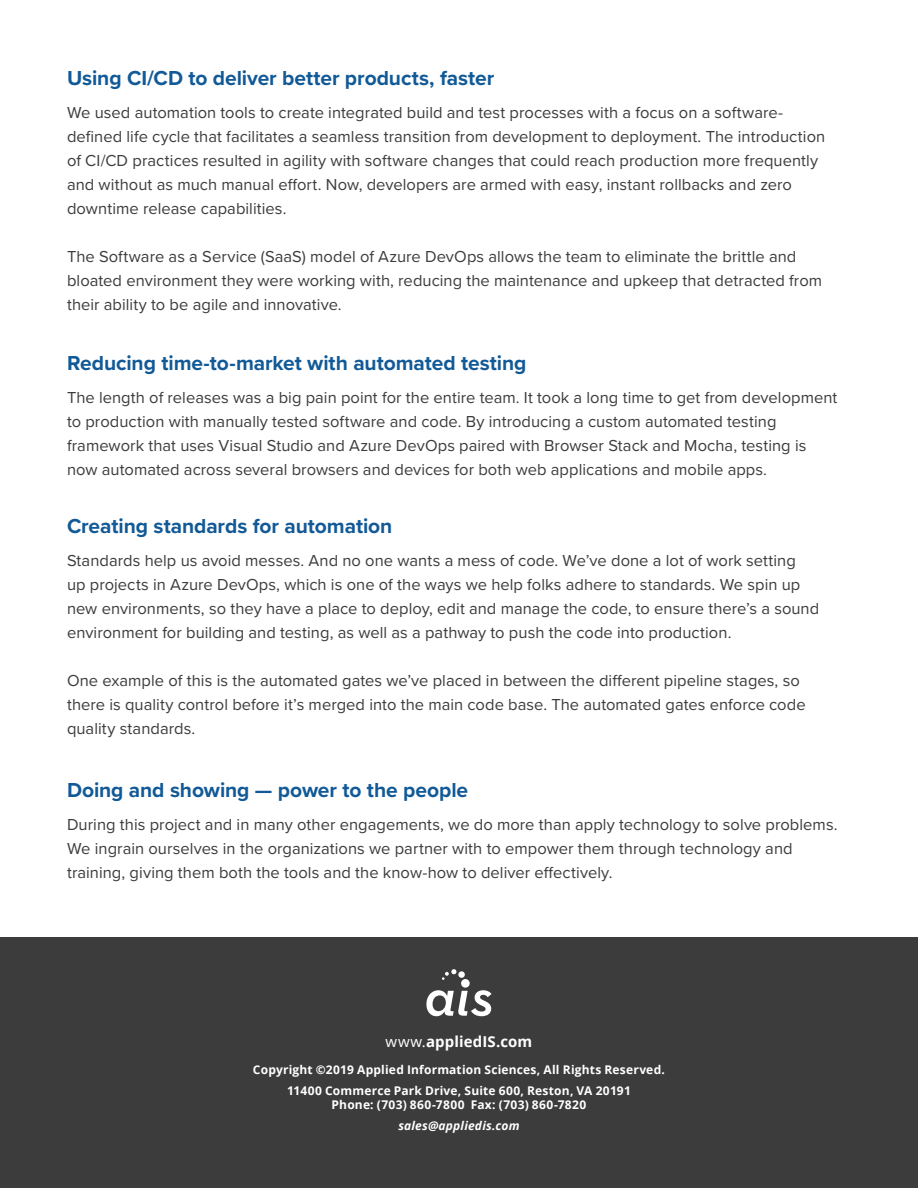
<style>
.page{position:relative;width:918px;height:1188px;background:#fff}
.page>*{position:absolute;margin:0;border:0;box-sizing:border-box;transform-origin:0 0}
.t1{font:700 21px "Proxima Nova";letter-spacing:-.005em;color:#125a97}
.t2{font:16.5px/24px "Proxima Nova";letter-spacing:.005em;color:#3c3c3c}
.t3{font:700 15px "Open Sans";letter-spacing:.005em;color:#fff}
.t4{font:700 12px/21.1px "Open Sans";letter-spacing:.015em;color:#fff;text-align:center}
.t5{font:italic 700 12px "Open Sans";letter-spacing:.015em;color:#fff}
.s1{font-weight:400}
</style>
<div class="page">
<div style="left:0;top:937px;width:918px;height:251px;background:#3c3c3c"></div>
<svg style="left:426px;top:990px;width:66px;height:26px"></svg>
<div style="left:461px;top:979px;width:9px;height:9px;background:#fff;border-radius:50%"></div>
<svg style="left:442px;top:969px;width:14px;height:11px"></svg>
<div style="left:458px;top:971px;width:7px;height:7px;background:#fff;border-radius:50%"></div>
<p class="t1" style="left:67px;top:62px;width:429px">Using CI/CD to deliver better products, faster</p>
<p class="t2" style="left:67px;top:100px;width:760px">We used automation tools to create integrated build and test processes with a focus on a software&shy;defined life cycle that facilitates a seamless transition from development to deployment. The introduction of CI/CD practices resulted in agility with software changes that could reach production more frequently and without as much manual effort. Now, developers are armed with easy, instant rollbacks and zero downtime release capabilities.</p>
<p class="t2" style="left:67px;top:244px;width:757px">The Software as a Service (SaaS) model of Azure DevOps allows the team to eliminate the brittle and bloated environment they were working with, reducing the maintenance and upkeep that detracted from their ability to be agile and innovative.</p>
<p class="t1" style="left:67px;top:347px;width:461px">Reducing time-to-market with automated testing</p>
<p class="t2" style="left:67px;top:385px;width:772px">The length of releases was a big pain point for the entire team. It took a long time to get from development to production with manually tested software and code. By introducing a custom automated testing framework that uses Visual Studio and Azure DevOps paired with Browser Stack and Mocha, testing is now automated across several browsers and devices for both web applications and mobile apps.</p>
<p class="t1" style="left:67px;top:510px;width:327px">Creating standards for automation</p>
<p class="t2" style="left:67px;top:548px;width:754px">Standards help us avoid messes. And no one wants a mess of code. We’ve done a lot of work setting<br>up projects in Azure DevOps, which is one of the ways we help folks adhere to standards. We spin up new environments, so they have a place to deploy, edit and manage the code, to ensure there’s a sound environment for building and testing, as well as a pathway to push the code into production.</p>
<p class="t2" style="left:67px;top:668px;width:740px">One example of this is the automated gates we’ve placed in between the different pipeline stages, so there is quality control before it’s merged into the main code base. The automated gates enforce code quality standards.</p>
<p class="t1" style="left:67px;top:774px;width:403px">Doing and showing — power to the people</p>
<p class="t2" style="left:67px;top:812px;width:772px">During this project and in many other engagements, we do more than apply technology to solve problems.<br>We ingrain ourselves in the organizations we partner with to empower them through technology and training, giving them both the tools and the know-how to deliver effectively.</p>
<p class="t3" style="left:386px;top:1031px;width:148px"><span class="s1">www.</span>appliedIS.com</p>
<p class="t4" style="left:253px;top:1059px;width:414px">Copyright ©2019 Applied Information Sciences, All Rights Reserved.<br>11400 Commerce Park Drive, Suite 600, Reston, VA 20191</p>
<p class="t4" style="left:332px;top:1094px;width:256px">Phone: (703) 860-7800 Fax: (703) 860-7820</p>
<p class="t5" style="left:398px;top:1118px;width:123px">sales@appliedis.com</p>
</div>
